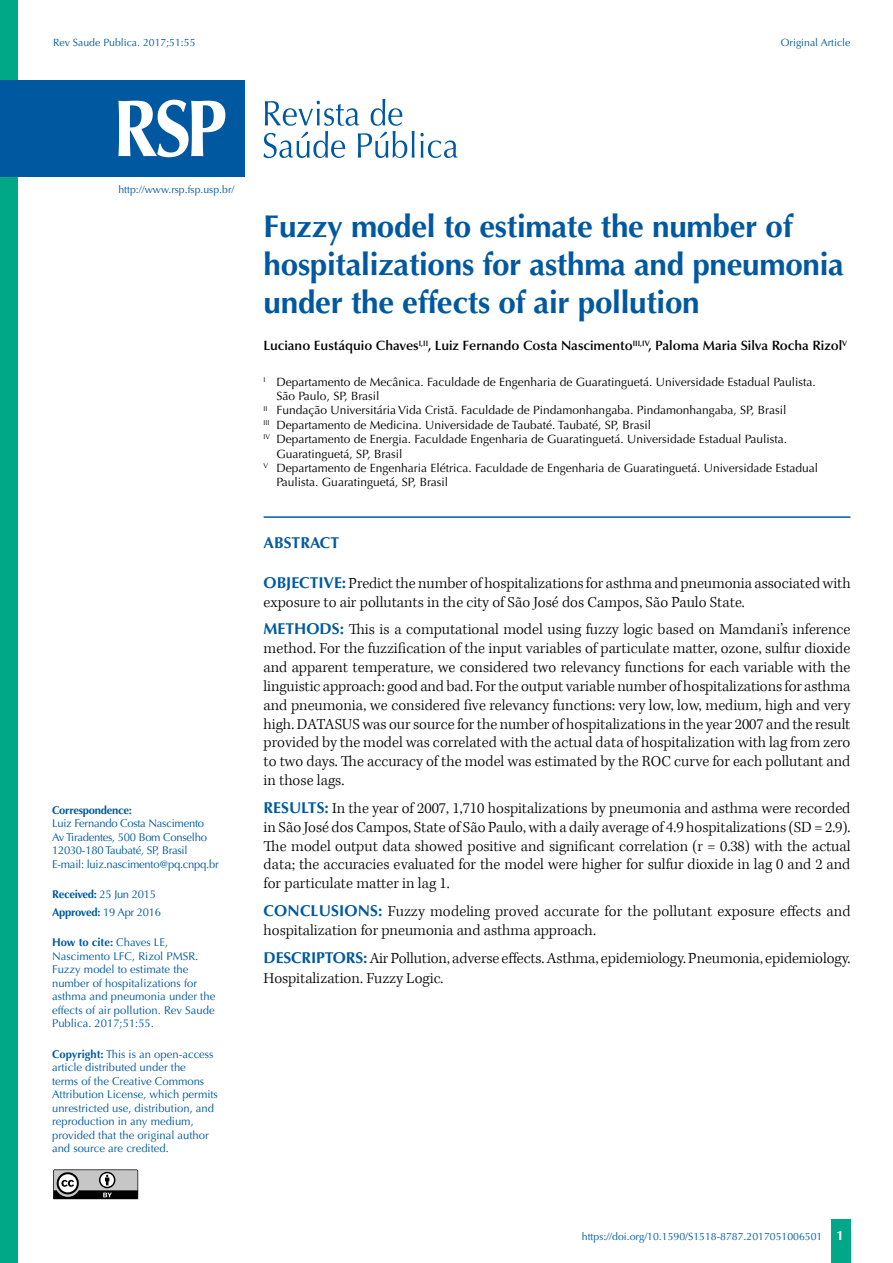
<style>
.page{position:relative;width:893px;height:1263px;background:#fff}
.page>*{position:absolute;margin:0;border:0;box-sizing:border-box;transform-origin:0 0}
.t1{font:700 31.5px/37.8px "Optima";letter-spacing:-.01em;color:#0059a0}
.t2{font:300 15.75px/18.9px "Kepler Std";color:#000}
.t3{font:700 15.75px "Optima";color:#0059a0}
.t4{font:600 13.5px "Optima";color:#000}
.t5{font:12px "Optima";color:#000}
.t6{font:11.25px/13.5px "Optima";color:#0059a0}
.t7{font:11.25px/13.5px "Optima";letter-spacing:-.025em;color:#0059a0}
.t8{font:700 11.25px/17.7px "Optima";letter-spacing:-.025em;color:#0059a0}
.t9{font:10.5px "Optima";color:#0059a0}
.s1{font-weight:400}
.s2{font-weight:700}
.s3{font-family:"Optima";font-weight:700;color:#0059a0}
.s4{font-weight:700;font-size:13.5px;color:#fff}
</style>
<div class="page">
<div style="left:831px;top:1220px;width:20px;height:43px;background:#00a887"></div>
<svg style="left:53px;top:1169px;width:85px;height:30px;background:#838383"></svg>
<div style="left:0;top:0;width:18px;height:1263px;background:#00a887"></div>
<hr style="left:264px;top:516px;width:586px;height:2px;background:#0059a0">
<svg style="left:263px;top:99px;width:195px;height:59px"></svg>
<div style="left:0;top:80px;width:244px;height:96px;background:#0059a0"></div>
<svg style="left:118px;top:100px;width:107px;height:57px"></svg>
<p class="t9" style="left:53px;top:36px;width:144px">Rev Saude Publica. 2017;51:55</p>
<p class="t9" style="left:781px;top:36px;width:71px">Original Article</p>
<p class="t9" style="left:118px;top:183px;width:117px">http://www.rsp.fsp.usp.br/</p>
<p class="t8" style="left:52px;top:801px;width:81px">Correspondence:</p>
<p class="t7" style="left:52px;top:817px;width:168px">Luiz Fernando Costa Nascimento Av Tiradentes, 500 Bom Conselho 12030-180 Taubaté, SP, Brasil E-mail: luiz.nascimento@pq.cnpq.br</p>
<p class="t8" style="left:52px;top:886px;width:111px">Received: <span class="s1">25 Jun 2015<br></span>Approved: <span class="s1">19 Apr 2016</span></p>
<p class="t6" style="left:52px;top:936px;width:165px"><span class="s2">How to cite:</span> Chaves LE,<br>Nascimento LFC, Rizol PMSR.<br>Fuzzy model to estimate the number of hospitalizations for asthma and pneumonia under the effects of air pollution. Rev Saude<br>Publica. 2017;51:55.</p>
<p class="t6" style="left:52px;top:1047px;width:167px"><span class="s2">Copyright:</span> This is an open-access article distributed under the<br>terms of the Creative Commons<br>Attribution License, which permits unrestricted use, distribution, and reproduction in any medium, provided that the original author and source are credited.</p>
<h1 class="t1" style="left:264px;top:208px;width:582px">Fuzzy model to estimate the number of hospitalizations for asthma and pneumonia under the effects of air pollution</h1>
<p class="t4" style="left:264px;top:338px;width:585px">Luciano Eustáquio Chaves<sup>I,II</sup>, Luiz Fernando Costa Nascimento<sup>III,IV</sup>, Paloma Maria Silva Rocha Rizol<sup>V</sup></p>
<p class="t5" style="left:264px;top:375px;width:554px"><sup>I</sup> Departamento de Mecânica. Faculdade de Engenharia de Guaratinguetá. Universidade Estadual Paulista.</p>
<p class="t5" style="left:276px;top:389px;width:105px">São Paulo, SP, Brasil</p>
<p class="t5" style="left:264px;top:403px;width:524px"><sup>II</sup> Fundação Universitária Vida Cristã. Faculdade de Pindamonhangaba. Pindamonhangaba, SP, Brasil</p>
<p class="t5" style="left:264px;top:418px;width:389px"><sup>III</sup> Departamento de Medicina. Universidade de Taubaté. Taubaté, SP, Brasil</p>
<p class="t5" style="left:264px;top:432px;width:525px"><sup>IV</sup> Departamento de Energia. Faculdade Engenharia de Guaratinguetá. Universidade Estadual Paulista.</p>
<p class="t5" style="left:276px;top:447px;width:128px">Guaratinguetá, SP, Brasil</p>
<p class="t5" style="left:264px;top:461px;width:556px"><sup>V</sup> Departamento de Engenharia Elétrica. Faculdade de Engenharia de Guaratinguetá. Universidade Estadual</p>
<p class="t5" style="left:276px;top:475px;width:173px">Paulista. Guaratinguetá, SP, Brasil</p>
<p class="t3" style="left:264px;top:533px;width:77px">ABSTRACT</p>
<p class="t2" style="left:264px;top:574px;width:588px"><span class="s3">OBJECTIVE:</span> Predict the number of hospitalizations for asthma and pneumonia associated with exposure to air pollutants in the city of São José dos Campos, São Paulo State.</p>
<p class="t2" style="left:264px;top:620px;width:588px;text-align:justify"><span class="s3">METHODS:</span> This is a computational model using fuzzy logic based on Mamdani’s inference method. For the fuzzification of the input variables of particulate matter, ozone, sulfur dioxide and apparent temperature, we considered two relevancy functions for each variable with the linguistic approach: good and bad. For the output variable number of hospitalizations for asthma and pneumonia, we considered five relevancy functions: very low, low, medium, high and very high. DATASUS was our source for the number of hospitalizations in the year 2007 and the result provided by the model was correlated with the actual data of hospitalization with lag from zero to two days. The accuracy of the model was estimated by the ROC curve for each pollutant and in those lags.</p>
<p class="t2" style="left:264px;top:799px;width:588px;text-align:justify"><span class="s3">RESULTS:</span> In the year of 2007, 1,710 hospitalizations by pneumonia and asthma were recorded in São José dos Campos, State of São Paulo, with a daily average of 4.9 hospitalizations (SD = 2.9).<br>The model output data showed positive and significant correlation (r = 0.38) with the actual data; the accuracies evaluated for the model were higher for sulfur dioxide in lag 0 and 2 and for particulate matter in lag 1.</p>
<p class="t2" style="left:264px;top:902px;width:588px"><span class="s3">CONCLUSIONS:</span> Fuzzy modeling proved accurate for the pollutant exposure effects and hospitalization for pneumonia and asthma approach.</p>
<p class="t2" style="left:264px;top:949px;width:588px;line-height:19.8px"><span class="s3">DESCRIPTORS:</span> Air Pollution, adverse effects. Asthma, epidemiology. Pneumonia, epidemiology.<br>Hospitalization. Fuzzy Logic.</p>
<p class="t9" style="left:582px;top:1230px;width:264px">https://doi.org/10.1590/S1518-8787.2017051006501 <span class="s4">1</span></p>
</div>
